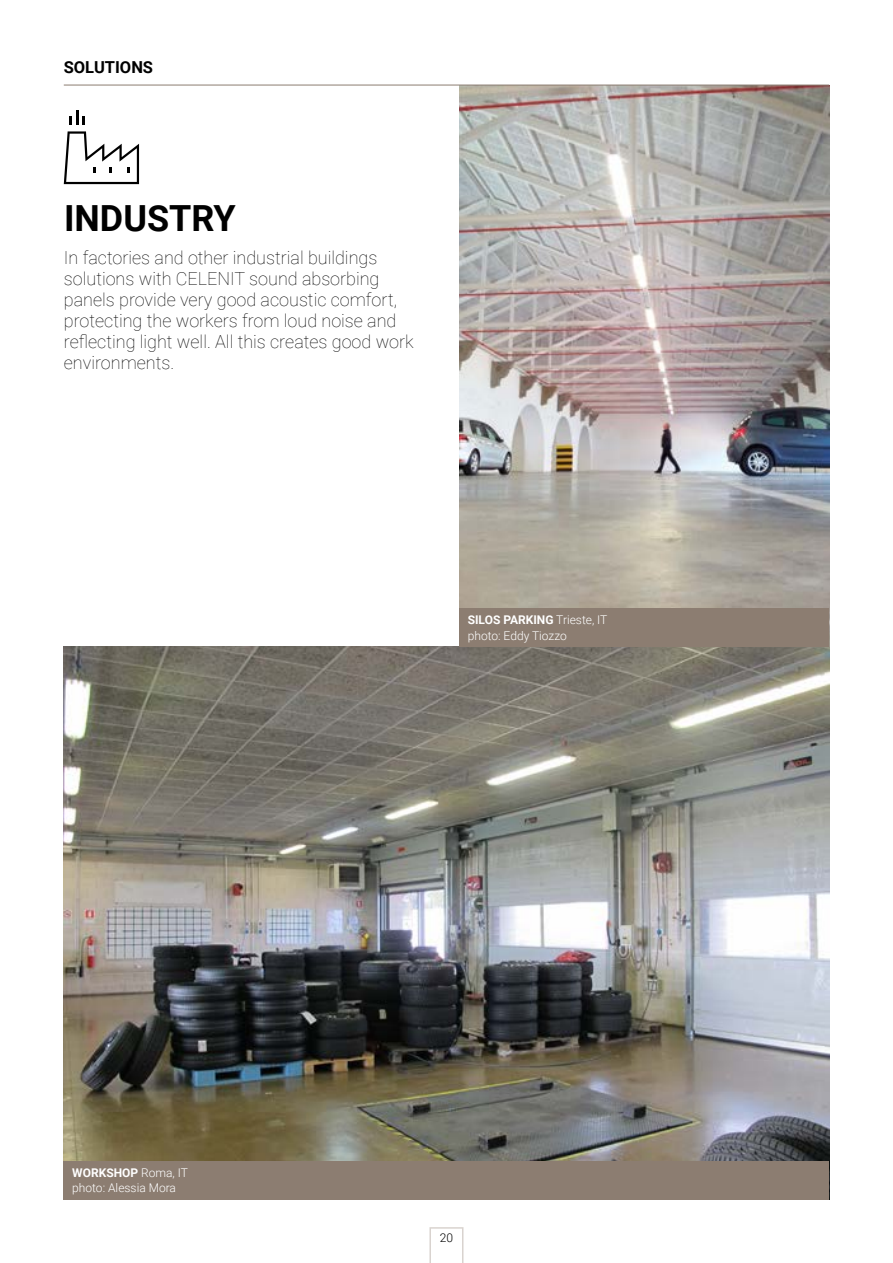
<style>
.page{position:relative;width:893px;height:1263px;background:#fff}
.page>*{position:absolute;margin:0;border:0;box-sizing:border-box;transform-origin:0 0}
.t1{font:700 36px "Roboto";color:#000}
.t2{font:100 18px/21px "Roboto";color:#000}
.t3{font:700 16.5px "Roboto";color:#000}
.t4{font:300 12px/15.8px "Roboto";color:#fff}
.t5{font:300 12px "Roboto";color:#000}
.s1{font-weight:700}
</style>
<div class="page">
<img style="left:64px;top:646px;width:765px;height:515px">
<img style="left:459px;top:86px;width:370px;height:522px">
<svg style="left:70px;top:111px;width:14px;height:14px"></svg>
<svg style="left:64px;top:131px;width:75px;height:53px"></svg>
<div style="left:64px;top:1161px;width:765px;height:38px;background:#8c7d71"></div>
<div style="left:459px;top:608px;width:370px;height:38px;background:#8c7d71"></div>
<svg style="left:429px;top:1227px;width:34px;height:36px"></svg>
<hr style="left:64px;top:85px;width:765px;height:1px;background:#8c7d71">
<p class="t3" style="left:64px;top:55px;width:91px">SOLUTIONS</p>
<h1 class="t1" style="left:64px;top:193px;width:173px">INDUSTRY</h1>
<p class="t2" style="left:64px;top:247px;width:351px">In factories and other industrial buildings solutions with CELENIT sound absorbing panels provide very good acoustic comfort, protecting the workers from loud noise and reflecting light well. All this creates good work environments.</p>
<p class="t4" style="left:468px;top:611px;width:141px"><span class="s1">SILOS PARKING</span> Trieste, IT photo: Eddy Tiozzo</p>
<p class="t4" style="left:72px;top:1164px;width:117px"><span class="s1">WORKSHOP</span> Roma, IT photo: Alessia Mora</p>
<p class="t5" style="left:440px;top:1229px;width:15px">20</p>
</div>
